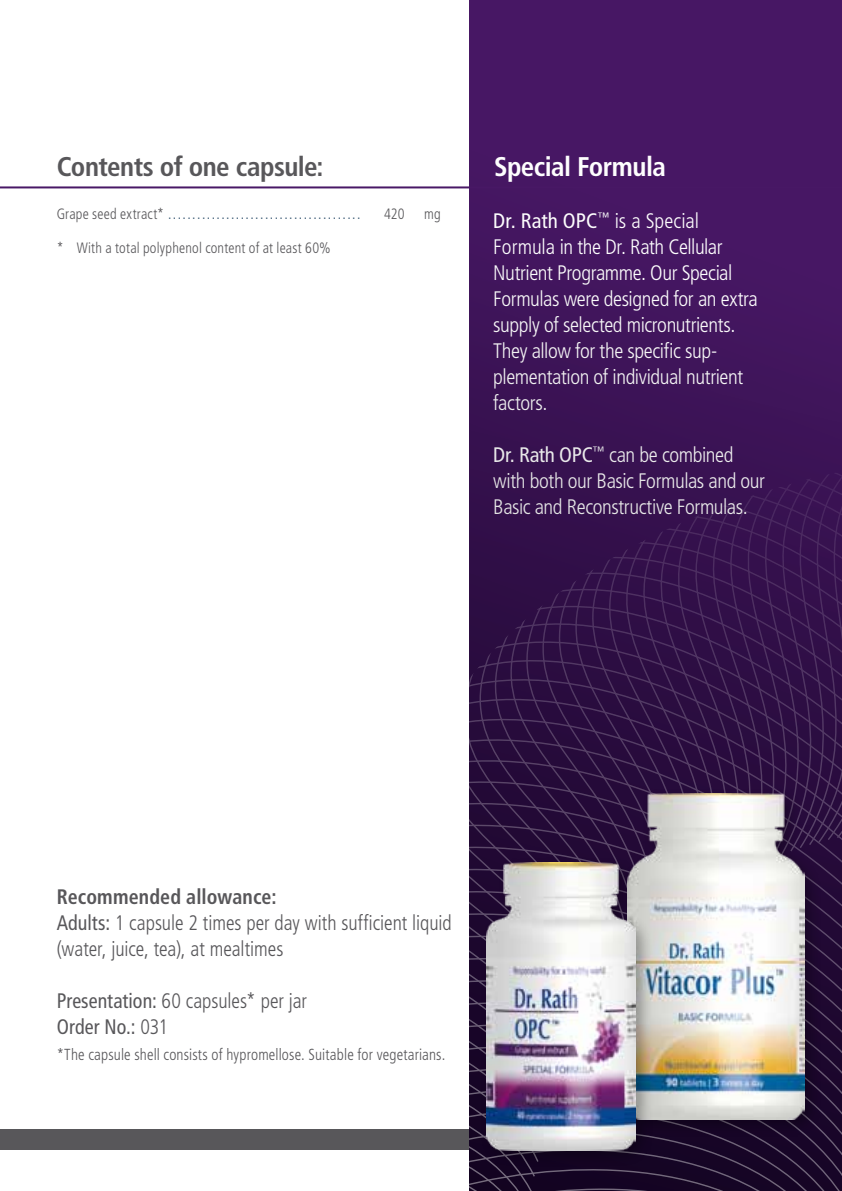
<style>
.page{position:relative;width:842px;height:1191px;background:#fff}
.page>*{position:absolute;margin:0;border:0;box-sizing:border-box;transform-origin:0 0}
.t1{font:700 condensed 27px "Frutiger LT";letter-spacing:-.02em;color:#58575a}
.t2{font:700 condensed 27px "Frutiger LT";letter-spacing:-.02em;color:#fff}
.t3{font:300 condensed 21px/26px "Frutiger LT";letter-spacing:-.02em;color:#fff}
.t4{font:300 condensed 21px/26px "Frutiger LT";color:#58575a;scale:.95 1}
.t5{font:condensed 21px/26px "Frutiger LT";letter-spacing:.005em;color:#58575a;scale:.95 1}
.t6{font:300 condensed 16px "Frutiger LT";letter-spacing:.01em;color:#58575a;scale:.95 1}
.t7{font:300 condensed 15px "Frutiger LT";letter-spacing:.015em;color:#365671;scale:.95 1}
.t8{font:300 condensed 15px "Frutiger LT";letter-spacing:.015em;color:#58575a;scale:.95 1}
.s1{color:#58575a}
.s2{font-weight:400}
.s3{font-weight:700}
.s4{font-weight:300}
</style>
<div class="page">
<div style="left:0;top:1129px;width:842px;height:21px;background:#58575a"></div>
<hr style="left:0;top:186px;width:842px;height:2px;background:#491966">
<div style="left:469px;top:0;width:373px;height:1191px;background:linear-gradient(to right,#42155d,#451762)"></div>
<svg style="left:469px;top:451px;width:373px;height:616px;background:#311247"></svg>
<svg style="left:469px;top:1067px;width:373px;height:124px;background:#1f0e2d"></svg>
<div style="left:620px;top:787px;width:203px;height:350px;background:#000;opacity:.3"></div>
<img style="left:627px;top:794px;width:178px;height:325px">
<div style="left:480px;top:856px;width:174px;height:312px;background:#000;opacity:.3"></div>
<img style="left:487px;top:863px;width:149px;height:287px">
<p class="t1" style="left:57px;top:151px;width:268px">Contents of one capsule:</p>
<p class="t7" style="left:57px;top:205px;width:321px"><span class="s1">Grape seed extract*</span> ........................................</p>
<p class="t8" style="left:384px;top:205px;width:23px">420</p>
<p class="t8" style="left:424px;top:205px;width:19px">mg</p>
<p class="t8" style="left:57px;top:239px;width:290px">* With a total polyphenol content of at least 60%</p>
<p class="t2" style="left:494px;top:151px;width:173px">Special Formula</p>
<p class="t3" style="left:493px;top:208px;width:266px"><span class="s2">Dr. Rath OPC</span><sup>™</sup> is a Special<br>Formula in the Dr. Rath Cellular<br>Nutrient Programme. Our Special<br>Formulas were designed for an extra supply of selected micronutrients.<br>They allow for the specific sup&shy;plementation of individual nutrient factors.</p>
<p class="t3" style="left:493px;top:442px;width:273px"><span class="s2">Dr. Rath OPC</span><sup>™</sup> can be combined with both our Basic Formulas and our<br>Basic and Reconstructive Formulas.</p>
<p class="t4" style="left:57px;top:884px;width:417px"><span class="s3">Recommended allowance:<br></span><span class="s2">Adults:</span> 1 capsule 2 times per day with sufficient liquid (water, juice, tea), at mealtimes</p>
<p class="t5" style="left:57px;top:988px;width:265px">Presentation: <span class="s4">60 capsules* per jar<br></span>Order No.: <span class="s4">031</span></p>
<p class="t6" style="left:57px;top:1045px;width:411px">*The capsule shell consists of hypromellose. Suitable for vegetarians.</p>
</div>
